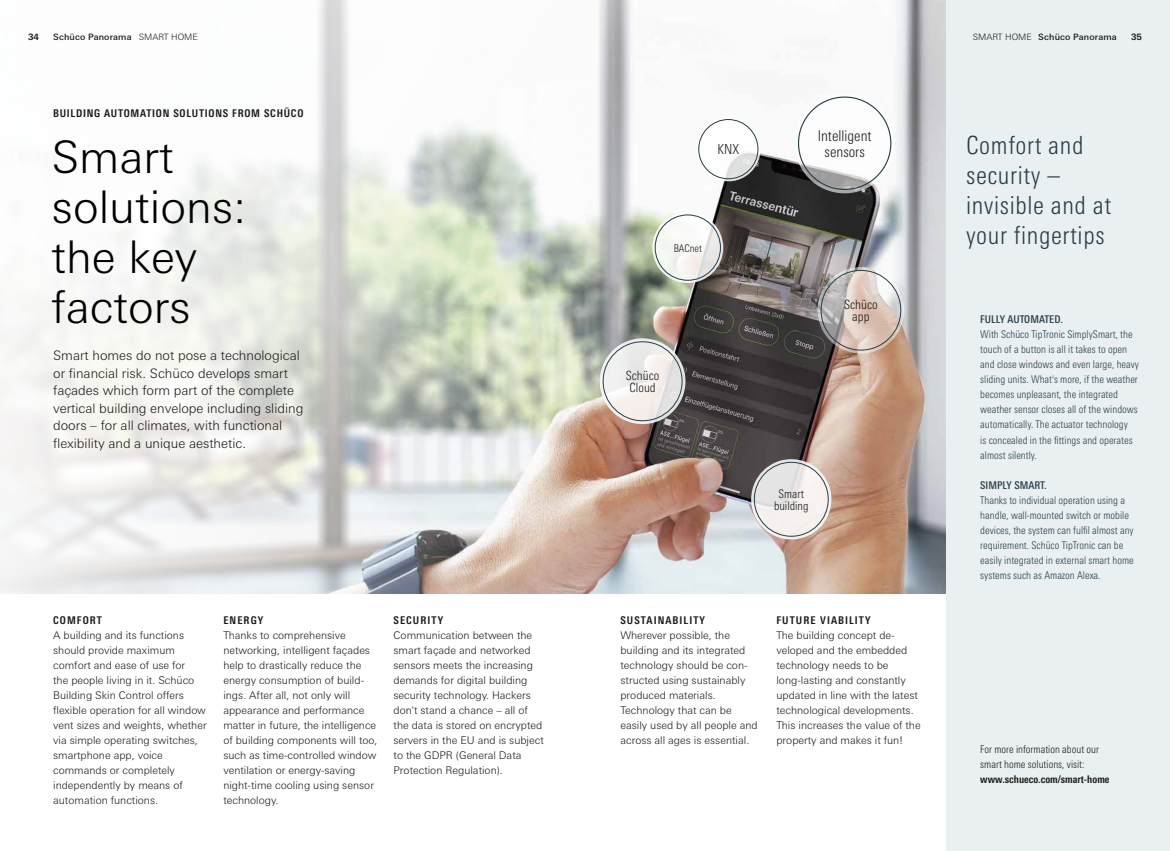
<style>
.page{position:relative;width:1170px;height:851px;background:#fff}
.page>*{position:absolute;margin:0;border:0;box-sizing:border-box;transform-origin:0 0}
.t1{font:300 45px/50px "Univers For Schueco 330";color:#000}
.t2{font:25px/30px "Univers For Schueco 320 Cd Lt";letter-spacing:.025em;color:#253d47}
.t3{font:14.88px "Univers For Schueco 320 Cd Lt";color:#1a1a18}
.t4{font:13.75px "Univers For Schueco 320 Cd Lt";color:#1a1a18}
.t5{font:300 13.12px/17.5px "Univers For Schueco 330";color:#1a1a18}
.t6{font:12.75px/12.8px "Univers For Schueco 320 Cd Lt";color:#1a1a18;text-align:center}
.t7{font:12.62px/12.6px "Univers For Schueco 320 Cd Lt";color:#1a1a18}
.t8{font:11.88px/11.9px "Univers For Schueco 320 Cd Lt";color:#1a1a18;text-align:center}
.t9{font:300 10.62px/15px "Univers For Schueco 330";color:#1a1a18}
.t10{font:10.62px/15px "Univers For Schueco 320 Cd Lt";color:#253d47}
.t11{font:10.62px/15px "Univers For Schueco 320 Cd Lt";color:#1a1a18}
.t12{font:10.62px "Univers For Schueco 620 Cd Bd";letter-spacing:.1em;color:#1a1a18}
.t13{font:10.62px "Univers For Schueco 620 Cd Bd";letter-spacing:.07em;color:#1a1a18}
.t14{font:10.62px "Univers For Schueco 520 Cd Md";color:#253d47}
.t15{font:10.62px "Univers For Schueco 620 Cd Bd";color:#1a1a18}
.t16{font:10.5px "Univers For Schueco 320 Cd Lt";color:#1a1a18}
.t17{font:8.75px "Univers For Schueco 530 Med";letter-spacing:.02em;color:#1a1a18}
.t18{font:700 8.75px "Univers For Schueco 630";color:#1a1a18}
.s1{font-family:"Univers For Schueco 330";font-weight:300}
</style>
<div class="page">
<img style="left:838px;top:0;width:108px;height:593px">
<svg style="left:0;top:0;width:585px;height:594px"></svg>
<div style="left:946px;top:0;width:223px;height:850px;background:#eaeff2"></div>
<img style="left:585px;top:0;width:253px;height:594px">
<svg style="left:751px;top:459px;width:80px;height:80px;fill:#f4eeec"></svg>
<div style="left:753px;top:462px;width:75px;height:74px;border:1px solid #253d47;border-radius:50%"></div>
<svg style="left:652px;top:212px;width:71px;height:71px;fill:#f6f6f1"></svg>
<div style="left:654px;top:214px;width:66px;height:67px;border:1px solid #253d47;border-radius:50%"></div>
<svg style="left:794px;top:93px;width:100px;height:100px"></svg>
<svg style="left:696px;top:117px;width:64px;height:64px"></svg>
<div style="left:698px;top:119px;width:60px;height:60px;border:1px solid #253d47;border-radius:50%"></div>
<svg style="left:599px;top:338px;width:86px;height:86px;fill:#f0eeeb"></svg>
<div style="left:602px;top:341px;width:80px;height:80px;border:1px solid #253d47;border-radius:50%"></div>
<svg style="left:817px;top:267px;width:87px;height:86px;background:#cec1bb"></svg>
<div style="left:820px;top:270px;width:81px;height:80px;border:1px solid #253d47;border-radius:50%"></div>
<p class="t18" style="left:28px;top:32px;width:12px">34</p>
<p class="t17" style="left:53px;top:32px;width:146px">Schüco Panorama <span class="s1">SMART HOME</span></p>
<p class="t13" style="left:53px;top:107px;width:252px">BUILDING AUTOMATION SOLUTIONS FROM SCHÜCO</p>
<h1 class="t1" style="left:51px;top:132px;width:196px">Smart solutions: the key factors</h1>
<p class="t5" style="left:53px;top:346px;width:252px">Smart homes do not pose a technological or financial risk. Schüco develops smart façades which form part of the complete vertical building envelope including sliding doors – for all climates, with functional flexibility and a unique aesthetic.</p>
<p class="t12" style="left:53px;top:613px;width:50px">COMFORT</p>
<p class="t9" style="left:53px;top:627px;width:155px">A building and its functions should provide maximum comfort and ease of use for<br>the people living in it. Schüco<br>Building Skin Control offers flexible operation for all window vent sizes and weights, whether via simple operating switches, smartphone app, voice commands or completely independently by means of automation functions.</p>
<p class="t13" style="left:223px;top:613px;width:41px">ENERGY</p>
<p class="t9" style="left:223px;top:627px;width:156px">Thanks to comprehensive networking, intelligent façades help to drastically reduce the energy consumption of build&shy;ings. After all, not only will appearance and performance matter in future, the intelligence of building components will too, such as time-controlled window ventilation or energy-saving night-time cooling using sensor technology.</p>
<p class="t12" style="left:393px;top:613px;width:51px">SECURITY</p>
<p class="t9" style="left:393px;top:627px;width:152px">Communication between the smart façade and networked sensors meets the increasing demands for digital building security technology. Hackers don't stand a chance – all of the data is stored on encrypted servers in the EU and is subject to the GDPR (General Data<br>Protection Regulation).</p>
<h3 class="t3" style="left:817px;top:127px;width:55px">Intelligent</h3>
<p class="t4" style="left:717px;top:141px;width:23px">KNX</p>
<h3 class="t3" style="left:824px;top:143px;width:42px">sensors</h3>
<p class="t16" style="left:673px;top:242px;width:30px">BACnet</p>
<p class="t7" style="left:626px;top:369px;width:35px">Schüco<br>Cloud</p>
<p class="t6" style="left:844px;top:298px;width:35px">Schüco app</p>
<p class="t8" style="left:774px;top:487px;width:36px">Smart building</p>
<p class="t12" style="left:620px;top:613px;width:86px">SUSTAINABILITY</p>
<p class="t9" style="left:620px;top:627px;width:139px">Wherever possible, the building and its integrated technology should be con&shy;structed using sustainably produced materials.<br>Technology that can be easily used by all people and across all ages is essential.</p>
<p class="t12" style="left:776px;top:613px;width:96px">FUTURE VIABILITY</p>
<p class="t9" style="left:776px;top:627px;width:146px">The building concept de&shy;veloped and the embedded technology needs to be long-lasting and constantly updated in line with the latest technological developments.<br>This increases the value of the property and makes it fun!</p>
<p class="t17" style="left:972px;top:32px;width:146px"><span class="s1">SMART HOME</span> Schüco Panorama</p>
<p class="t18" style="left:1130px;top:32px;width:12px">35</p>
<h2 class="t2" style="left:966px;top:130px;width:146px">Comfort and security – invisible and at your fingertips</h2>
<p class="t14" style="left:980px;top:313px;width:84px">FULLY AUTOMATED.</p>
<p class="t10" style="left:980px;top:327px;width:160px">With Schüco TipTronic SimplySmart, the touch of a button is all it takes to open and close windows and even large, heavy sliding units. What's more, if the weather becomes unpleasant, the integrated weather sensor closes all of the windows automatically. The actuator technology<br>is concealed in the fittings and operates almost silently.</p>
<p class="t14" style="left:980px;top:478px;width:68px">SIMPLY SMART.</p>
<p class="t10" style="left:980px;top:492px;width:155px">Thanks to individual operation using a handle, wall-mounted switch or mobile devices, the system can fulfil almost any requirement. Schüco TipTronic can be easily integrated in external smart home systems such as Amazon Alexa.</p>
<p class="t11" style="left:980px;top:741px;width:120px">For more information about our smart home solutions, visit:</p>
<p class="t15" style="left:980px;top:772px;width:131px">www.schueco.com/smart-home</p>
</div>
